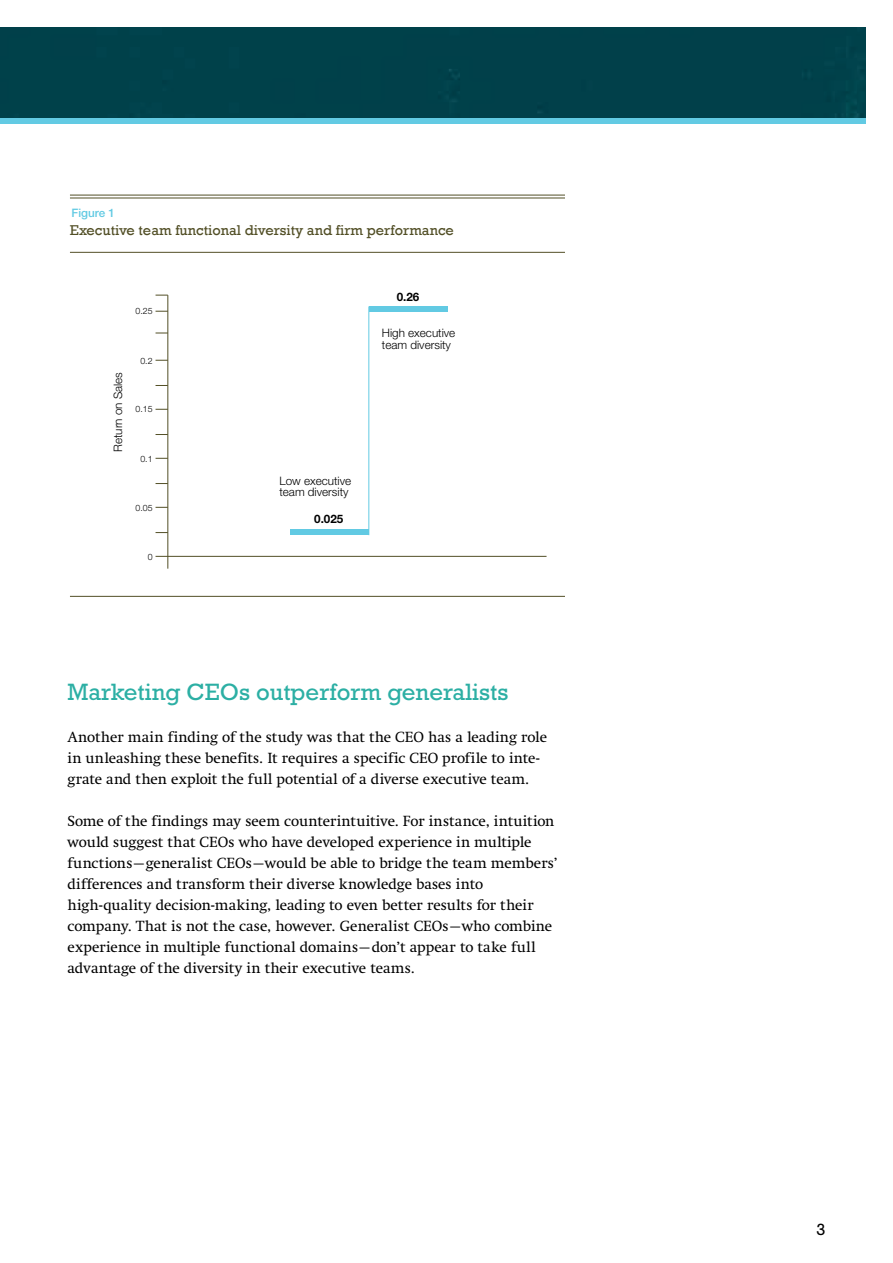
<style>
.page{position:relative;width:893px;height:1263px;background:#fff}
.page>*{position:absolute;margin:0;border:0;box-sizing:border-box;transform-origin:0 0}
.t1{font:24px "Rockwell Std";color:#2cafa4}
.t2{font:16.5px "Rockwell Std";color:#000}
.t3{font:15px/21px "Swift LT Std";color:#000}
.t4{font:14.55px "Rockwell";color:#524f26}
.t5{font:300 11.7px/11.7px "Helvetica Neue";color:#000}
.t6{font:700 11.7px "Helvetica Neue";color:#000}
.t7{font:500 11.7px "Helvetica Neue";color:#62cae3}
.t8{font:300 8.7px "Helvetica Neue";color:#000}
</style>
<div class="page">
<img style="left:0;top:123px;width:866px;height:1px">
<div style="left:0;top:27px;width:866px;height:91px;background:#00404a"></div>
<div style="left:0;top:118px;width:866px;height:5px;background:#62cae3"></div>
<hr style="left:70px;top:198px;width:494px;height:1px;background:#524f26">
<hr style="left:70px;top:195px;width:494px;height:1px;background:#524f26">
<hr style="left:70px;top:252px;width:494px;height:1px;background:#524f26">
<hr style="left:70px;top:596px;width:494px;height:1px;background:#524f26">
<hr style="left:369px;top:306px;width:1px;height:229px;background:#62cae3">
<div style="left:369px;top:306px;width:79px;height:6px;background:#62cae3"></div>
<div style="left:290px;top:529px;width:79px;height:6px;background:#62cae3"></div>
<hr style="left:168px;top:295px;width:1px;height:274px;background:#524f26">
<svg style="left:156px;top:507px;width:12px;height:1px"></svg>
<svg style="left:156px;top:458px;width:12px;height:1px"></svg>
<svg style="left:156px;top:409px;width:12px;height:1px"></svg>
<svg style="left:156px;top:360px;width:12px;height:1px"></svg>
<svg style="left:156px;top:333px;width:12px;height:1px"></svg>
<svg style="left:156px;top:532px;width:12px;height:1px"></svg>
<svg style="left:156px;top:483px;width:12px;height:1px"></svg>
<svg style="left:156px;top:434px;width:12px;height:1px"></svg>
<svg style="left:156px;top:385px;width:12px;height:1px"></svg>
<svg style="left:156px;top:311px;width:12px;height:1px"></svg>
<svg style="left:156px;top:295px;width:12px;height:1px"></svg>
<hr style="left:156px;top:556px;width:391px;height:1px;background:#524f26">
<p class="t7" style="left:71px;top:206px;width:45px">Figure 1</p>
<p class="t4" style="left:70px;top:222px;width:385px">Executive team functional diversity and firm performance</p>
<p class="t8" style="left:136px;top:306px;width:19px">0.25</p>
<p class="t5" style="left:112px;top:452px;width:82px;rotate:-90deg">Return on Sales</p>
<p class="t8" style="left:140px;top:356px;width:14px">0.2</p>
<p class="t8" style="left:136px;top:404px;width:19px">0.15</p>
<p class="t8" style="left:140px;top:453px;width:14px">0.1</p>
<p class="t8" style="left:136px;top:503px;width:19px">0.05</p>
<p class="t8" style="left:148px;top:551px;width:6px">0</p>
<p class="t6" style="left:397px;top:289px;width:24px">0.26</p>
<p class="t5" style="left:382px;top:327px;width:75px">High executive team diversity</p>
<p class="t5" style="left:279px;top:474px;width:73px">Low executive team diversity</p>
<p class="t6" style="left:314px;top:512px;width:31px">0.025</p>
<h1 class="t1" style="left:68px;top:678px;width:442px">Marketing CEOs outperform generalists</h1>
<p class="t3" style="left:68px;top:727px;width:481px">Another main finding of the study was that the CEO has a leading role in unleashing these benefits. It requires a specific CEO profile to inte&shy;grate and then exploit the full potential of a diverse executive team.</p>
<p class="t3" style="left:68px;top:811px;width:492px">Some of the findings may seem counterintuitive. For instance, intuition would suggest that CEOs who have developed experience in multiple functions—generalist CEOs—would be able to bridge the team members’ differences and transform their diverse knowledge bases into high-quality decision-making, leading to even better results for their company. That is not the case, however. Generalist CEOs—who combine experience in multiple functional domains—don’t appear to take full advantage of the diversity in their executive teams.</p>
<p class="t2" style="left:816px;top:1220px;width:10px">3</p>
</div>
